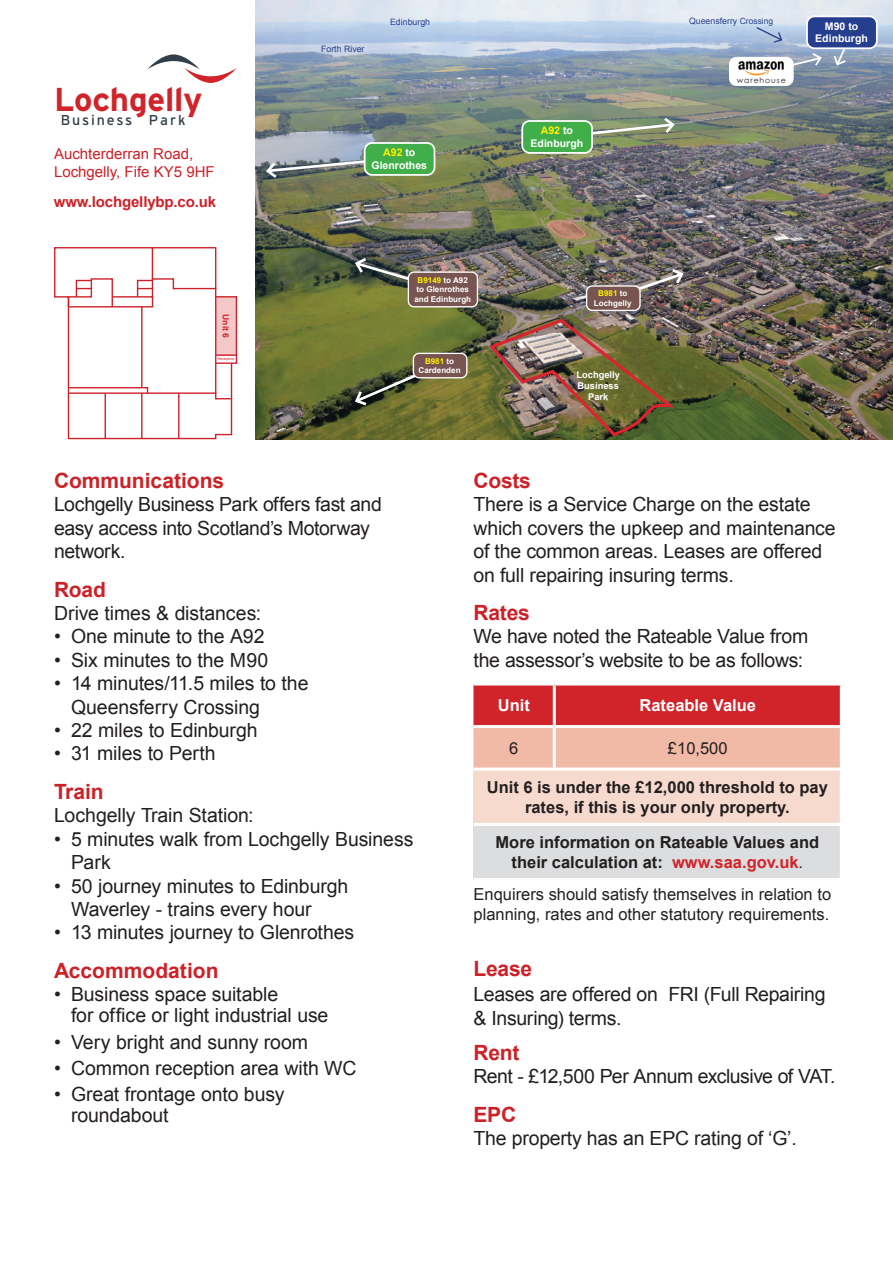
<style>
.page{position:relative;width:893px;height:1263px;background:#fff}
.page>*{position:absolute;margin:0;border:0;box-sizing:border-box;transform-origin:0 0}
.t1{font:700 33px "Interstate";letter-spacing:-.005em;color:#d1232a}
.t2{font:700 21px "Arial";letter-spacing:-.005em;color:#cd2128}
.t3{font:19.5px/23.4px "Arial";letter-spacing:-.01em;color:#231f20}
.t4{font:19.5px "Arial";letter-spacing:-.03em;color:#231f20}
.t5{font:700 16.5px/19.8px "Arial";color:#231f20;text-align:center}
.t6{font:16.5px/19.8px "Arial";color:#231f20}
.t7{font:700 16.5px "Arial";color:#fff}
.t8{font:15px/18px "Arial";color:#cd2128}
.t9{font:700 15px "Arial";letter-spacing:-.01em;color:#cd2128}
.t10{font:14.25px "Interstate";letter-spacing:.13em;color:#323e48}
.t11{font:700 10.5px/12.6px "Arial";color:#fff;text-align:center}
.t12{font:10.05px/9.9px "Arial";letter-spacing:.015em;color:#fff;text-align:center}
.t13{font:700 9.3px/11.2px "Arial";color:#fff;text-align:center}
.t14{font:8.85px "Arial";color:#253f8e}
.t15{font:700 8.55px "Arial";color:#d1232a}
.t16{font:700 8.1px/9.6px "Arial";color:#fff;text-align:center}
.t17{font:7.65px "Century Gothic";letter-spacing:.12em;color:#231f20}
.t18{font:3.75px "Arial";color:#cd2128}
.s1{font-size:8.55px}
.s2{color:#fff101}
.s3{color:#d1232a}
.s4{font-weight:400}
</style>
<div class="page">
<img style="left:255px;top:0;width:638px;height:439px">
<svg style="left:545px;top:115px;width:132px;height:26px;background:#8a997c"></svg>
<svg style="left:264px;top:155px;width:141px;height:26px;background:#858d85"></svg>
<div style="left:522px;top:121px;width:70px;height:32px;background:#40ae49;border-radius:7px"></div>
<div style="left:521px;top:120px;width:72px;height:34px;border:2px solid #fff;border-radius:7px"></div>
<div style="left:365px;top:143px;width:70px;height:32px;background:#40ae49;border-radius:7px"></div>
<div style="left:364px;top:142px;width:71px;height:34px;border:2px solid #fff;border-radius:7px"></div>
<svg style="left:832px;top:49px;width:17px;height:18px"></svg>
<div style="left:807px;top:16px;width:70px;height:32px;background:#253f8e;border-radius:7px"></div>
<div style="left:806px;top:15px;width:72px;height:34px;border:2px solid #fff;border-radius:7px"></div>
<svg style="left:755px;top:26px;width:28px;height:18px"></svg>
<img style="left:599px;top:267px;width:86px;height:38px">
<svg style="left:353px;top:363px;width:88px;height:45px;background:#626739"></svg>
<div style="left:587px;top:286px;width:53px;height:24px;background:#785551;border-radius:6px"></div>
<div style="left:586px;top:285px;width:55px;height:26px;border:1px solid #fff;border-radius:6px"></div>
<div style="left:413px;top:353px;width:54px;height:25px;background:#785551;border-radius:6px"></div>
<div style="left:413px;top:353px;width:54px;height:25px;border:1px solid #fff;border-radius:6px"></div>
<svg style="left:353px;top:256px;width:88px;height:35px;background:#5d6253"></svg>
<div style="left:408px;top:272px;width:69px;height:35px;background:#785551;border-radius:6px"></div>
<div style="left:408px;top:271px;width:70px;height:36px;border:1px solid #fff;border-radius:6px"></div>
<svg style="left:788px;top:51px;width:35px;height:17px"></svg>
<div style="left:730px;top:58px;width:63px;height:27px;background:#fff;border-radius:7px"></div>
<div style="left:729px;top:57px;width:65px;height:29px;border:2px solid #fff;border-radius:7px"></div>
<img style="left:739px;top:61px;width:45px;height:15px">
<img style="left:487px;top:317px;width:186px;height:122px">
<svg style="left:54px;top:247px;width:184px;height:193px"></svg>
<hr style="left:216px;top:354px;width:20px;height:2px;background:#cd2128">
<svg style="left:147px;top:54px;width:90px;height:29px"></svg>
<svg style="left:473px;top:685px;width:367px;height:82px;background:#e0706a"></svg>
<div style="left:473px;top:769px;width:368px;height:55px;background:#f7dace"></div>
<div style="left:473px;top:824px;width:368px;height:56px;background:#dcdddf"></div>
<hr style="left:553px;top:685px;width:3px;height:40px;background:#fff">
<hr style="left:473px;top:725px;width:81px;height:3px;background:#fff">
<hr style="left:554px;top:725px;width:289px;height:3px;background:#fff">
<hr style="left:553px;top:728px;width:3px;height:39px;background:#fff">
<hr style="left:473px;top:767px;width:81px;height:3px;background:#fff">
<hr style="left:554px;top:767px;width:289px;height:3px;background:#fff">
<hr style="left:840px;top:770px;width:3px;height:53px;background:#fff">
<hr style="left:473px;top:823px;width:81px;height:3px;background:#fff">
<hr style="left:554px;top:823px;width:289px;height:3px;background:#fff">
<hr style="left:840px;top:826px;width:3px;height:52px;background:#fff">
<hr style="left:473px;top:878px;width:81px;height:3px;background:#fff">
<hr style="left:554px;top:878px;width:289px;height:3px;background:#fff">
<h1 class="t1" style="left:54px;top:79px;width:150px">Lochgelly</h1>
<p class="t10" style="left:61px;top:111px;width:127px">Business Park</p>
<p class="t8" style="left:54px;top:145px;width:162px">Auchterderran Road,<br>Lochgelly, Fife KY5 9HF</p>
<p class="t9" style="left:54px;top:192px;width:164px">www.lochgellybp.co.uk</p>
<p class="t15" style="left:232px;top:314px;width:25px;rotate:90deg">Unit 6</p>
<p class="t18" style="left:218px;top:357px;width:19px">Reception</p>
<p class="t14" style="left:321px;top:43px;width:45px">Forth River</p>
<p class="t14" style="left:390px;top:17px;width:42px">Edinburgh</p>
<p class="t14" style="left:689px;top:15px;width:86px">Queensferry <span class="s1">Crossing</span></p>
<p class="t17" style="left:737px;top:75px;width:50px">warehouse</p>
<p class="t11" style="left:372px;top:147px;width:57px"><span class="s2">A92</span> to<br>Glenrothes</p>
<p class="t11" style="left:531px;top:125px;width:54px"><span class="s2">A92</span> to<br>Edinburgh</p>
<p class="t11" style="left:815px;top:20px;width:54px">M90 to<br>Edinburgh</p>
<p class="t16" style="left:414px;top:275px;width:58px"><span class="s2">B9149</span> to A92 to Glenrothes and Edinburgh</p>
<p class="t16" style="left:418px;top:356px;width:44px"><span class="s2">B981</span> to<br>Cardenden</p>
<p class="t16" style="left:594px;top:289px;width:39px"><span class="s2">B981</span> to<br>Lochgelly</p>
<p class="t13" style="left:576px;top:369px;width:45px">Lochgelly<br>Business<br>Park</p>
<p class="t12" style="left:580px;top:374px;width:63px">Land for<br>Development</p>
<p class="t2" style="left:54px;top:467px;width:172px">Communications</p>
<p class="t3" style="left:54px;top:493px;width:329px">Lochgelly Business Park offers fast and easy access into Scotland’s Motorway network.</p>
<p class="t2" style="left:54px;top:575px;width:54px">Road</p>
<p class="t3" style="left:54px;top:602px;width:209px">Drive times &amp; distances:</p>
<p class="t3" style="left:54px;top:625px;width:212px">• One minute to the A92</p>
<p class="t3" style="left:54px;top:648px;width:216px">• Six minutes to the M90</p>
<p class="t3" style="left:71px;top:672px;width:239px;text-indent:-17px">• 14 minutes/11.5 miles to the<br>Queensferry Crossing</p>
<p class="t3" style="left:54px;top:719px;width:205px">• 22 miles to Edinburgh</p>
<p class="t3" style="left:54px;top:742px;width:163px">• 31 miles to Perth</p>
<p class="t2" style="left:54px;top:777px;width:51px">Train</p>
<p class="t3" style="left:54px;top:804px;width:201px">Lochgelly Train Station:</p>
<p class="t3" style="left:71px;top:827px;width:344px;text-indent:-17px">• 5 minutes walk from Lochgelly Business<br>Park</p>
<p class="t3" style="left:71px;top:874px;width:279px;text-indent:-17px">• 50 journey minutes to Edinburgh<br>Waverley - trains every hour</p>
<p class="t3" style="left:54px;top:921px;width:302px">• 13 minutes journey to Glenrothes</p>
<p class="t2" style="left:54px;top:956px;width:166px">Accommodation</p>
<p class="t3" style="left:71px;top:984px;width:259px;line-height:21px;text-indent:-17px">• Business space suitable<br>for office or light industrial use</p>
<p class="t3" style="left:54px;top:1030px;width:256px">• Very bright and sunny room</p>
<p class="t3" style="left:54px;top:1056px;width:304px">• Common reception area with WC</p>
<p class="t3" style="left:71px;top:1084px;width:215px;line-height:21px;text-indent:-17px">• Great frontage onto busy roundabout</p>
<p class="t2" style="left:473px;top:467px;width:59px">Costs</p>
<p class="t3" style="left:473px;top:493px;width:364px">There is a Service Charge on the estate which covers the upkeep and maintenance of the common areas. Leases are offered on full repairing insuring terms.</p>
<p class="t2" style="left:473px;top:599px;width:58px">Rates</p>
<p class="t3" style="left:473px;top:625px;width:336px">We have noted the Rateable Value from the assessor’s website to be as follows:</p>
<p class="t7" style="left:498px;top:694px;width:34px">Unit</p>
<p class="t7" style="left:640px;top:694px;width:118px">Rateable Value</p>
<p class="t6" style="left:509px;top:738px;width:11px">6</p>
<p class="t6" style="left:668px;top:738px;width:61px">£10,500</p>
<p class="t5" style="left:487px;top:778px;width:343px">Unit 6 is under the £12,000 threshold to pay rates, if this is your only property.</p>
<p class="t5" style="left:496px;top:833px;width:325px">More information on Rateable Values and their calculation at: <span class="s3">www.saa.gov.uk</span><span class="s4">.</span></p>
<p class="t6" style="left:473px;top:884px;width:359px">Enquirers should satisfy themselves in relation to planning, rates and other statutory requirements.</p>
<p class="t2" style="left:473px;top:954px;width:60px">Lease</p>
<p class="t3" style="left:473px;top:983px;width:354px">Leases are offered on FRI (Full Repairing &amp; Insuring) terms.</p>
<p class="t2" style="left:473px;top:1038px;width:48px">Rent</p>
<p class="t4" style="left:473px;top:1063px;width:364px">Rent - £12,500 Per Annum exclusive of VAT.</p>
<p class="t2" style="left:473px;top:1100px;width:44px">EPC</p>
<p class="t3" style="left:473px;top:1127px;width:325px">The property has an EPC rating of ‘G’.</p>
</div>
